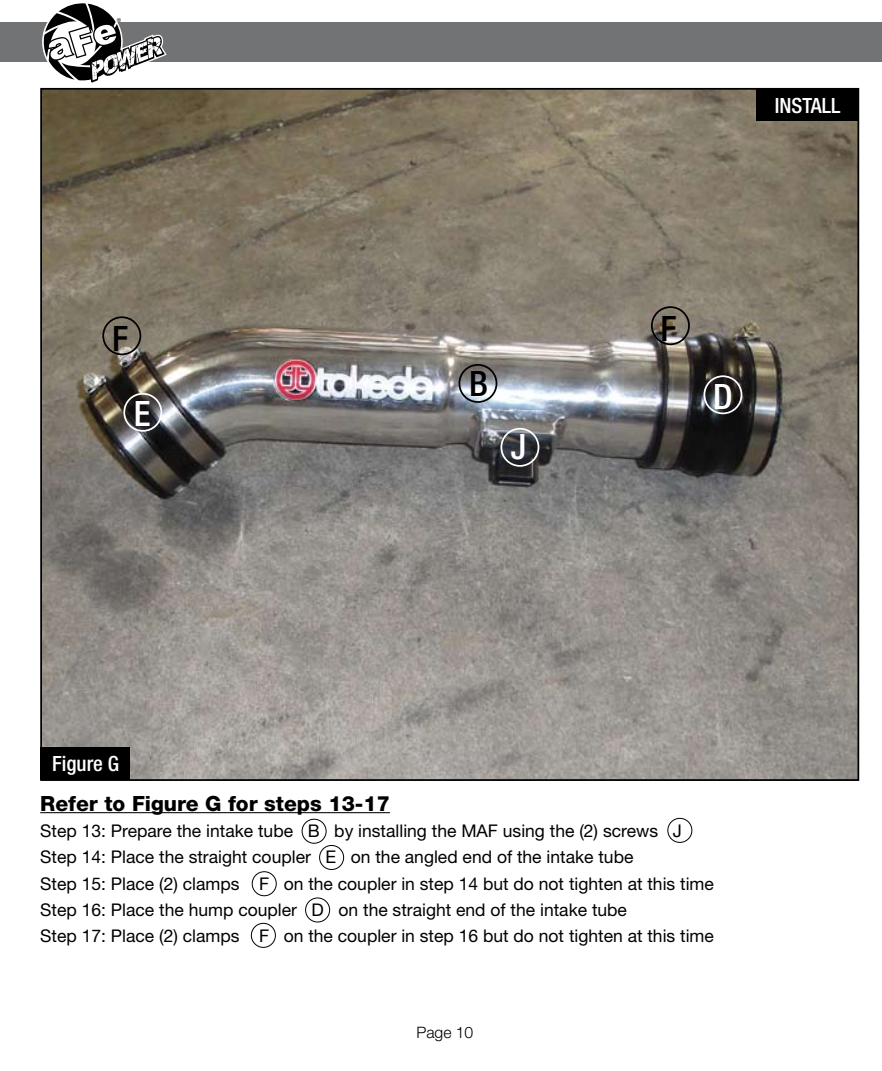
<style>
.page{position:relative;width:882px;height:1071px;background:#fff}
.page>*{position:absolute;margin:0;border:0;box-sizing:border-box;transform-origin:0 0}
.t1{font:500 condensed 35px "Helvetica Neue";color:#000}
.t2{font:500 condensed 35px "Helvetica Neue";color:#fff}
.t3{font:800 21px "Helvetica Neue";color:#000}
.t4{font:500 condensed 21px "Helvetica Neue";color:#fff}
.t5{font:17.5px/26.2px "Helvetica Neue";color:#000}
.t6{font:300 15.75px "Helvetica Neue";color:#000}
.t7{font:8.75px "Myriad";color:#000}
</style>
<div class="page">
<div style="left:0;top:23px;width:882px;height:39px;background:#717375"></div>
<svg style="left:43px;top:3px;width:124px;height:80px"></svg>
<img style="left:43px;top:91px;width:813px;height:687px">
<hr style="left:40px;top:812px;width:350px;height:1px;background:#000">
<div style="left:40px;top:747px;width:90px;height:33px;background:#000"></div>
<div style="left:756px;top:88px;width:103px;height:33px;background:#000"></div>
<div style="left:668px;top:818px;width:24px;height:25px;border:1px solid #000;border-radius:50%"></div>
<div style="left:319px;top:845px;width:25px;height:25px;border:1px solid #000;border-radius:50%"></div>
<div style="left:102px;top:316px;width:39px;height:39px;border:2px solid #000;border-radius:50%"></div>
<div style="left:252px;top:871px;width:24px;height:25px;border:1px solid #000;border-radius:50%"></div>
<div style="left:305px;top:898px;width:25px;height:24px;border:1px solid #000;border-radius:50%"></div>
<div style="left:302px;top:819px;width:24px;height:24px;border:1px solid #000;border-radius:50%"></div>
<div style="left:251px;top:923px;width:25px;height:25px;border:1px solid #000;border-radius:50%"></div>
<div style="left:704px;top:375px;width:38px;height:39px;border:2px solid #fff;border-radius:50%"></div>
<div style="left:123px;top:393px;width:39px;height:39px;border:2px solid #fff;border-radius:50%"></div>
<div style="left:501px;top:428px;width:38px;height:39px;border:2px solid #fff;border-radius:50%"></div>
<div style="left:651px;top:306px;width:39px;height:39px;border:2px solid #000;border-radius:50%"></div>
<div style="left:459px;top:364px;width:38px;height:39px;border:2px solid #000;border-radius:50%"></div>
<p class="t7" style="left:117px;top:17px;width:6px">®</p>
<h1 class="t1" style="left:112px;top:318px;width:18px">F</h1>
<h1 class="t2" style="left:134px;top:392px;width:18px">E</h1>
<h1 class="t1" style="left:469px;top:363px;width:20px">B</h1>
<h1 class="t2" style="left:511px;top:426px;width:17px">J</h1>
<p class="t4" style="left:775px;top:93px;width:67px">INSTALL</p>
<h1 class="t1" style="left:661px;top:308px;width:18px">F</h1>
<h1 class="t2" style="left:713px;top:376px;width:21px">D</h1>
<p class="t4" style="left:52px;top:751px;width:69px">Figure G</p>
<p class="t3" style="left:40px;top:791px;width:351px">Refer to Figure G for steps 13-17</p>
<p class="t5" style="left:40px;top:818px;width:675px">Step 13: Prepare the intake tube B by installing the MAF using the (2) screws J Step 14: Place the straight coupler E on the angled end of the intake tube<br>Step 15: Place (2) clamps F on the coupler in step 14 but do not tighten at this time Step 16: Place the hump coupler D on the straight end of the intake tube<br>Step 17: Place (2) clamps F on the coupler in step 16 but do not tighten at this time</p>
<p class="t6" style="left:416px;top:1023px;width:58px">Page 10</p>
</div>
